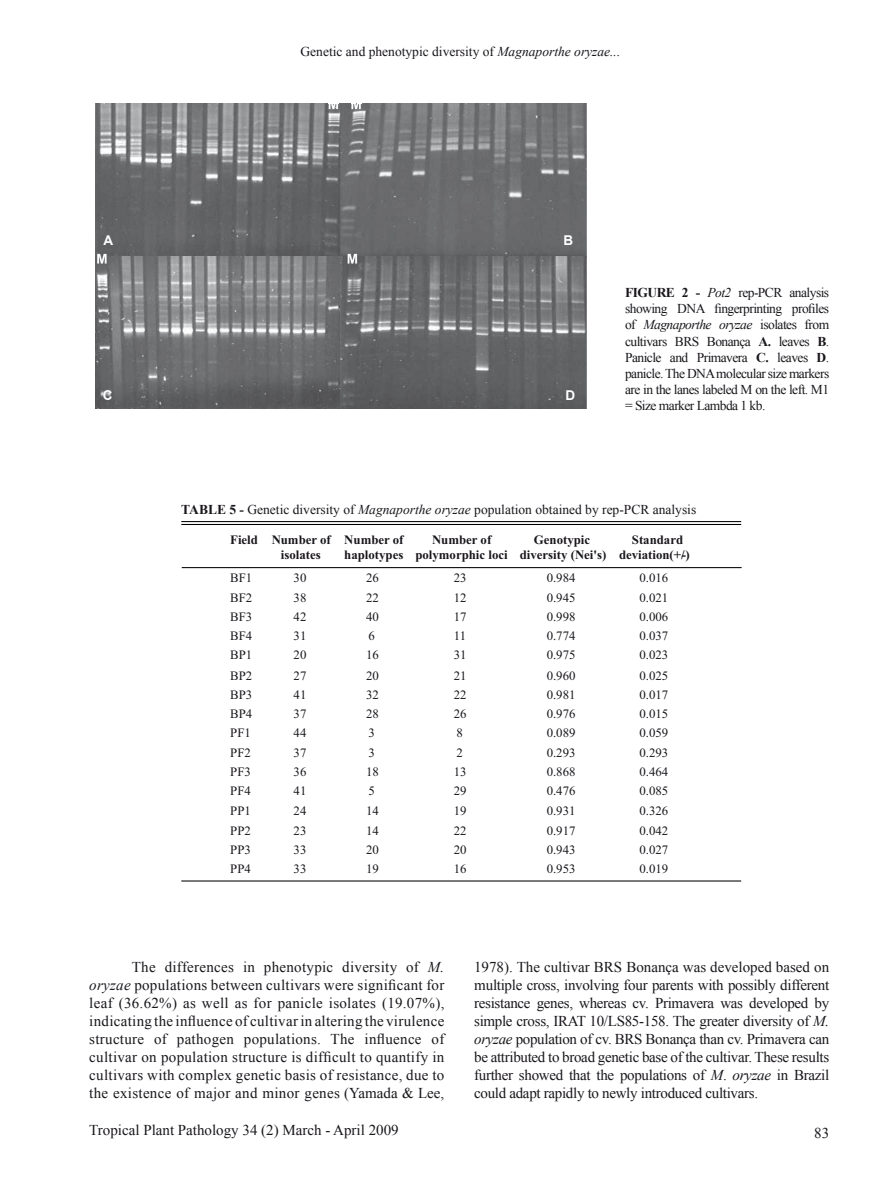
<style>
.page{position:relative;width:893px;height:1191px;background:#fff}
.page>*{position:absolute;margin:0;border:0;box-sizing:border-box;transform-origin:0 0}
.t1{font:15px/18px "Times New Roman";color:#1a171c;text-align:justify}
.t2{font:13.5px/16.2px "Times New Roman";color:#1a171c;text-align:justify}
.t3{font:700 13.5px "Arial";color:#fff}
.t4{font:12.9px "Times New Roman";color:#1a171c}
.t5{font:700 12.9px/15.3px "Times New Roman";color:#1a171c;text-align:center}
.s1{font-style:italic}
.s2{font-weight:700}
</style>
<div class="page">
<img style="left:96px;top:104px;width:491px;height:305px">
<hr style="left:181px;top:524px;width:560px;height:1px;background:#010000">
<hr style="left:181px;top:521px;width:560px;height:1px;background:#010000">
<hr style="left:182px;top:567px;width:560px;height:1px;background:#010000">
<hr style="left:181px;top:880px;width:560px;height:1px;background:#010000">
<p class="t2" style="left:301px;top:43px;width:321px">Genetic and phenotypic diversity of <span class="s1">Magnaporthe oryzae...</span></p>
<p class="t3" style="left:103px;top:232px;width:11px">A</p>
<p class="t3" style="left:564px;top:232px;width:11px">B</p>
<p class="t3" style="left:103px;top:387px;width:11px">C</p>
<p class="t3" style="left:566px;top:387px;width:11px">D</p>
<p class="t2" style="left:625px;top:284px;width:206px"><span class="s2">FIGURE 2 -</span> <span class="s1">Pot2</span> rep-PCR analysis showing DNA fingerprinting profiles of <span class="s1">Magnaporthe oryzae</span> isolates from cultivars BRS Bonança <span class="s2">A.</span> leaves <span class="s2">B</span>.<br>Panicle and Primavera <span class="s2">C.</span> leaves <span class="s2">D</span>. panicle. The DNA molecular size markers are in the lanes labeled M on the left. M1 = Size marker Lambda 1 kb.</p>
<p class="t2" style="left:181px;top:501px;width:516px"><span class="s2">TABLE 5 -</span> Genetic diversity of <span class="s1">Magnaporthe oryzae</span> population obtained by rep-PCR analysis</p>
<p class="t5" style="left:281px;top:533px;width:51px;text-align:left;text-indent:-51px">Field Number of isolates</p>
<p class="t5" style="left:344px;top:533px;width:61px;text-align:left">Number of haplotypes</p>
<p class="t5" style="left:415px;top:533px;width:94px">Number of polymorphic loci</p>
<p class="t5" style="left:520px;top:533px;width:88px">Genotypic diversity (Nei's)</p>
<p class="t5" style="left:619px;top:533px;width:72px">Standard deviation(+/-)</p>
<p class="t4" style="left:230px;top:569px;width:24px">BF1</p>
<p class="t4" style="left:294px;top:569px;width:14px">30</p>
<p class="t4" style="left:366px;top:569px;width:14px">26</p>
<p class="t4" style="left:454px;top:569px;width:14px">23</p>
<p class="t4" style="left:547px;top:569px;width:30px">0.984</p>
<p class="t4" style="left:639px;top:569px;width:30px">0.016</p>
<p class="t4" style="left:230px;top:588px;width:24px">BF2</p>
<p class="t4" style="left:294px;top:588px;width:14px">38</p>
<p class="t4" style="left:366px;top:588px;width:14px">22</p>
<p class="t4" style="left:454px;top:588px;width:14px">12</p>
<p class="t4" style="left:547px;top:588px;width:30px">0.945</p>
<p class="t4" style="left:639px;top:588px;width:30px">0.021</p>
<p class="t4" style="left:230px;top:608px;width:24px">BF3</p>
<p class="t4" style="left:294px;top:608px;width:14px">42</p>
<p class="t4" style="left:366px;top:608px;width:14px">40</p>
<p class="t4" style="left:454px;top:608px;width:14px">17</p>
<p class="t4" style="left:547px;top:608px;width:30px">0.998</p>
<p class="t4" style="left:639px;top:608px;width:30px">0.006</p>
<p class="t4" style="left:230px;top:627px;width:24px">BF4</p>
<p class="t4" style="left:294px;top:627px;width:14px">31</p>
<p class="t4" style="left:369px;top:627px;width:8px">6</p>
<p class="t4" style="left:454px;top:627px;width:14px">11</p>
<p class="t4" style="left:547px;top:627px;width:30px">0.774</p>
<p class="t4" style="left:639px;top:627px;width:30px">0.037</p>
<p class="t4" style="left:230px;top:646px;width:24px">BP1</p>
<p class="t4" style="left:294px;top:646px;width:14px">20</p>
<p class="t4" style="left:366px;top:646px;width:14px">16</p>
<p class="t4" style="left:454px;top:646px;width:14px">31</p>
<p class="t4" style="left:547px;top:646px;width:30px">0.975</p>
<p class="t4" style="left:639px;top:646px;width:30px">0.023</p>
<p class="t4" style="left:230px;top:667px;width:24px">BP2</p>
<p class="t4" style="left:294px;top:667px;width:14px">27</p>
<p class="t4" style="left:366px;top:667px;width:14px">20</p>
<p class="t4" style="left:454px;top:667px;width:14px">21</p>
<p class="t4" style="left:547px;top:667px;width:30px">0.960</p>
<p class="t4" style="left:639px;top:667px;width:30px">0.025</p>
<p class="t4" style="left:230px;top:686px;width:24px">BP3</p>
<p class="t4" style="left:294px;top:686px;width:14px">41</p>
<p class="t4" style="left:366px;top:686px;width:14px">32</p>
<p class="t4" style="left:454px;top:686px;width:14px">22</p>
<p class="t4" style="left:547px;top:686px;width:30px">0.981</p>
<p class="t4" style="left:639px;top:686px;width:30px">0.017</p>
<p class="t4" style="left:230px;top:705px;width:24px">BP4</p>
<p class="t4" style="left:294px;top:705px;width:14px">37</p>
<p class="t4" style="left:366px;top:705px;width:14px">28</p>
<p class="t4" style="left:454px;top:705px;width:14px">26</p>
<p class="t4" style="left:547px;top:705px;width:30px">0.976</p>
<p class="t4" style="left:639px;top:705px;width:30px">0.015</p>
<p class="t4" style="left:230px;top:724px;width:22px">PF1</p>
<p class="t4" style="left:294px;top:724px;width:14px">44</p>
<p class="t4" style="left:369px;top:724px;width:8px">3</p>
<p class="t4" style="left:456px;top:724px;width:8px">8</p>
<p class="t4" style="left:547px;top:724px;width:30px">0.089</p>
<p class="t4" style="left:639px;top:724px;width:30px">0.059</p>
<p class="t4" style="left:230px;top:743px;width:22px">PF2</p>
<p class="t4" style="left:294px;top:743px;width:14px">37</p>
<p class="t4" style="left:369px;top:743px;width:8px">3</p>
<p class="t4" style="left:456px;top:743px;width:8px">2</p>
<p class="t4" style="left:547px;top:743px;width:30px">0.293</p>
<p class="t4" style="left:639px;top:743px;width:30px">0.293</p>
<p class="t4" style="left:230px;top:763px;width:22px">PF3</p>
<p class="t4" style="left:294px;top:763px;width:14px">36</p>
<p class="t4" style="left:366px;top:763px;width:14px">18</p>
<p class="t4" style="left:454px;top:763px;width:14px">13</p>
<p class="t4" style="left:547px;top:763px;width:30px">0.868</p>
<p class="t4" style="left:639px;top:763px;width:30px">0.464</p>
<p class="t4" style="left:230px;top:782px;width:22px">PF4</p>
<p class="t4" style="left:294px;top:782px;width:14px">41</p>
<p class="t4" style="left:369px;top:782px;width:8px">5</p>
<p class="t4" style="left:454px;top:782px;width:14px">29</p>
<p class="t4" style="left:547px;top:782px;width:30px">0.476</p>
<p class="t4" style="left:639px;top:782px;width:30px">0.085</p>
<p class="t4" style="left:230px;top:802px;width:22px">PP1</p>
<p class="t4" style="left:294px;top:802px;width:14px">24</p>
<p class="t4" style="left:366px;top:802px;width:14px">14</p>
<p class="t4" style="left:454px;top:802px;width:14px">19</p>
<p class="t4" style="left:547px;top:802px;width:30px">0.931</p>
<p class="t4" style="left:639px;top:802px;width:30px">0.326</p>
<p class="t4" style="left:230px;top:821px;width:22px">PP2</p>
<p class="t4" style="left:294px;top:821px;width:14px">23</p>
<p class="t4" style="left:366px;top:821px;width:14px">14</p>
<p class="t4" style="left:454px;top:821px;width:14px">22</p>
<p class="t4" style="left:547px;top:821px;width:30px">0.917</p>
<p class="t4" style="left:639px;top:821px;width:30px">0.042</p>
<p class="t4" style="left:230px;top:841px;width:22px">PP3</p>
<p class="t4" style="left:294px;top:841px;width:14px">33</p>
<p class="t4" style="left:366px;top:841px;width:14px">20</p>
<p class="t4" style="left:454px;top:841px;width:14px">20</p>
<p class="t4" style="left:547px;top:841px;width:30px">0.943</p>
<p class="t4" style="left:639px;top:841px;width:30px">0.027</p>
<p class="t4" style="left:230px;top:860px;width:22px">PP4</p>
<p class="t4" style="left:294px;top:860px;width:14px">33</p>
<p class="t4" style="left:366px;top:860px;width:14px">19</p>
<p class="t4" style="left:454px;top:860px;width:14px">16</p>
<p class="t4" style="left:547px;top:860px;width:30px">0.953</p>
<p class="t4" style="left:639px;top:860px;width:30px">0.019</p>
<p class="t1" style="left:89px;top:958px;width:357px;text-indent:43px">The differences in phenotypic diversity of <span class="s1">M. oryzae</span> populations between cultivars were significant for leaf (36.62%) as well as for panicle isolates (19.07%), indicating the influence of cultivar in altering the virulence structure of pathogen populations. The influence of cultivar on population structure is difficult to quantify in cultivars with complex genetic basis of resistance, due to the existence of major and minor genes (Yamada &amp; Lee,</p>
<p class="t1" style="left:474px;top:958px;width:357px">1978). The cultivar BRS Bonança was developed based on multiple cross, involving four parents with possibly different resistance genes, whereas cv. Primavera was developed by simple cross, IRAT 10/LS85-158. The greater diversity of <span class="s1">M. oryzae</span> population of cv. BRS Bonança than cv. Primavera can be attributed to broad genetic base of the cultivar. These results further showed that the populations of <span class="s1">M</span>. <span class="s1">oryzae</span> in Brazil could adapt rapidly to newly introduced cultivars.</p>
<p class="t1" style="left:89px;top:1121px;width:311px">Tropical Plant Pathology 34 (2) March - April 2009</p>
<p class="t1" style="left:814px;top:1123px;width:16px">83</p>
</div>
